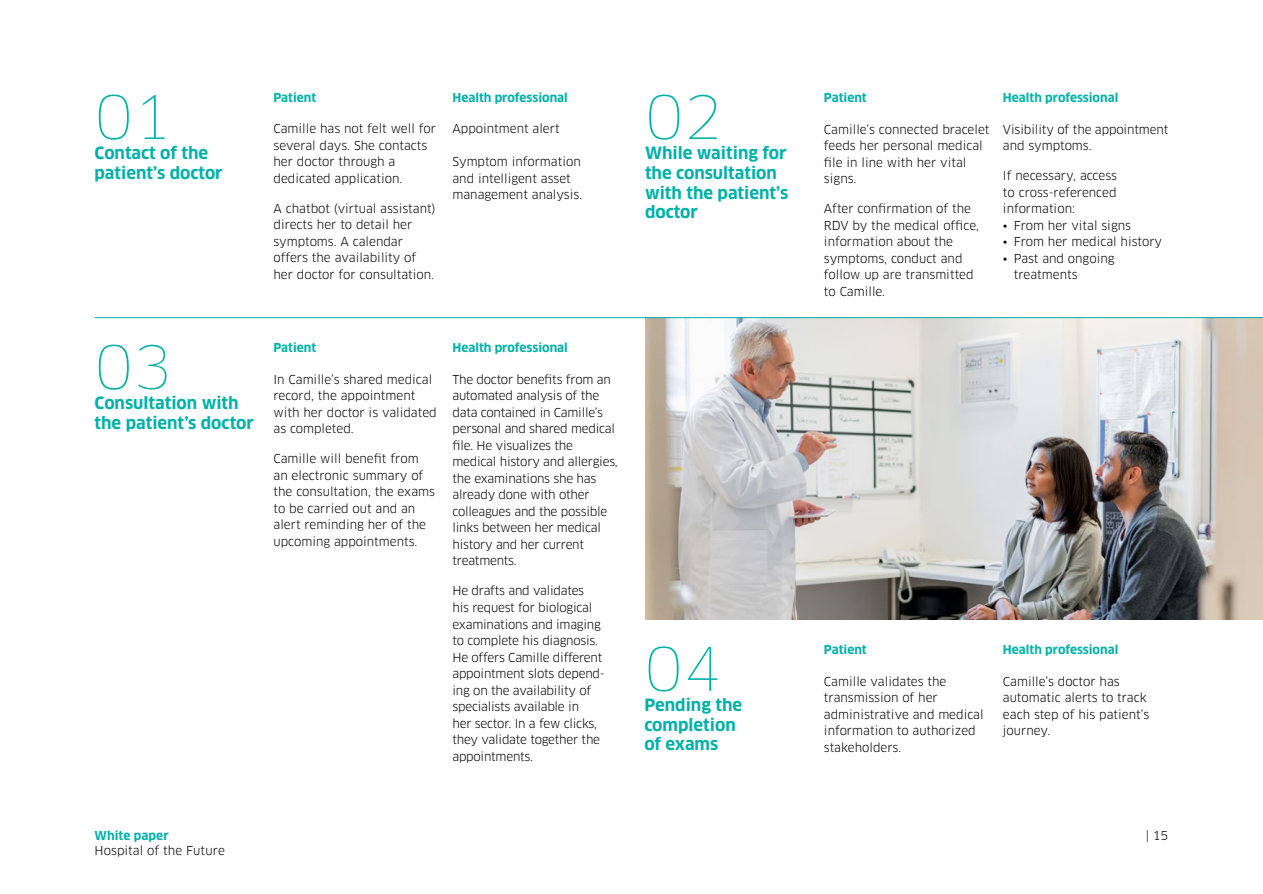
<style>
.page{position:relative;width:1263px;height:894px;background:#fff}
.page>*{position:absolute;margin:0;border:0;box-sizing:border-box;transform-origin:0 0}
.t1{font:100 58.5px "Clan OT";color:#00b1a9}
.t2{font:700 16.5px/19.8px "Clan OT";color:#00b1a9}
.t3{font:12px/16.5px "Clan OT";letter-spacing:-.005em;color:#000}
.t4{font:700 12px "Clan OT";color:#00b1a9}
</style>
<div class="page">
<img style="left:645px;top:318px;width:618px;height:301px">
<hr style="left:94px;top:317px;width:1169px;height:1px;background:#00b1a9">
<h1 class="t1" style="left:94px;top:82px;width:78px">01</h1>
<h2 class="t2" style="left:94px;top:143px;width:130px">Contact of the patient’s doctor</h2>
<h1 class="t1" style="left:94px;top:332px;width:78px">03</h1>
<h2 class="t2" style="left:94px;top:393px;width:161px">Consultation with the patient’s doctor</h2>
<p class="t4" style="left:273px;top:91px;width:44px">Patient</p>
<p class="t4" style="left:824px;top:91px;width:44px">Patient</p>
<p class="t4" style="left:452px;top:91px;width:117px">Health professional</p>
<p class="t4" style="left:1003px;top:91px;width:117px">Health professional</p>
<h1 class="t1" style="left:645px;top:82px;width:78px">02</h1>
<h2 class="t2" style="left:645px;top:143px;width:145px">While waiting for the consultation with the patient’s doctor</h2>
<p class="t3" style="left:273px;top:120px;width:164px">Camille has not felt well for several days. She contacts her doctor through a dedicated application.</p>
<p class="t3" style="left:273px;top:200px;width:163px">A chatbot (virtual assistant) directs her to detail her symptoms. A calendar offers the availability of her doctor for consultation.</p>
<p class="t3" style="left:452px;top:120px;width:109px">Appointment alert</p>
<p class="t3" style="left:452px;top:153px;width:131px">Symptom information and intelligent asset management analysis.</p>
<p class="t3" style="left:824px;top:121px;width:167px">Camille’s connected bracelet feeds her personal medical file in line with her vital signs.</p>
<p class="t3" style="left:824px;top:200px;width:156px">After confirmation of the<br>RDV by the medical office, information about the symptoms, conduct and follow up are transmitted to Camille.</p>
<p class="t3" style="left:1003px;top:121px;width:167px">Visibility of the appointment and symptoms.</p>
<p class="t3" style="left:1003px;top:167px;width:116px;text-align:justify">If necessary, access to cross-referenced information:</p>
<p class="t3" style="left:1003px;top:217px;width:130px">• From her vital signs</p>
<p class="t3" style="left:1003px;top:233px;width:161px">• From her medical history</p>
<p class="t3" style="left:1013px;top:250px;width:102px;text-indent:-11px">• Past and ongoing treatments</p>
<p class="t4" style="left:273px;top:341px;width:44px">Patient</p>
<p class="t3" style="left:273px;top:371px;width:165px">In Camille’s shared medical record, the appointment with her doctor is validated as completed.</p>
<p class="t3" style="left:273px;top:450px;width:163px">Camille will benefit from an electronic summary of the consultation, the exams to be carried out and an alert reminding her of the upcoming appointments.</p>
<p class="t4" style="left:452px;top:341px;width:117px">Health professional</p>
<p class="t3" style="left:452px;top:371px;width:167px">The doctor benefits from an automated analysis of the data contained in Camille’s personal and shared medical file. He visualizes the medical history and allergies, the examinations she has already done with other colleagues and the possible links between her medical history and her current treatments.</p>
<p class="t3" style="left:452px;top:582px;width:154px">He drafts and validates<br>his request for biological examinations and imaging to complete his diagnosis.<br>He offers Camille different appointment slots depend&shy;ing on the availability of specialists available in<br>her sector. In a few clicks, they validate together the appointments.</p>
<h1 class="t1" style="left:644px;top:633px;width:78px">04</h1>
<h2 class="t2" style="left:644px;top:694px;width:99px">Pending the completion of exams</h2>
<p class="t4" style="left:824px;top:642px;width:44px">Patient</p>
<p class="t4" style="left:1003px;top:642px;width:117px">Health professional</p>
<p class="t3" style="left:824px;top:672px;width:161px">Camille validates the transmission of her administrative and medical information to authorized stakeholders.</p>
<p class="t3" style="left:1003px;top:672px;width:148px">Camille’s doctor has automatic alerts to track each step of his patient’s journey.</p>
<p class="t4" style="left:94px;top:828px;width:76px">White paper</p>
<p class="t3" style="left:94px;top:842px;width:132px">Hospital of the Future</p>
<p class="t3" style="left:1145px;top:827px;width:24px">| 15</p>
</div>
